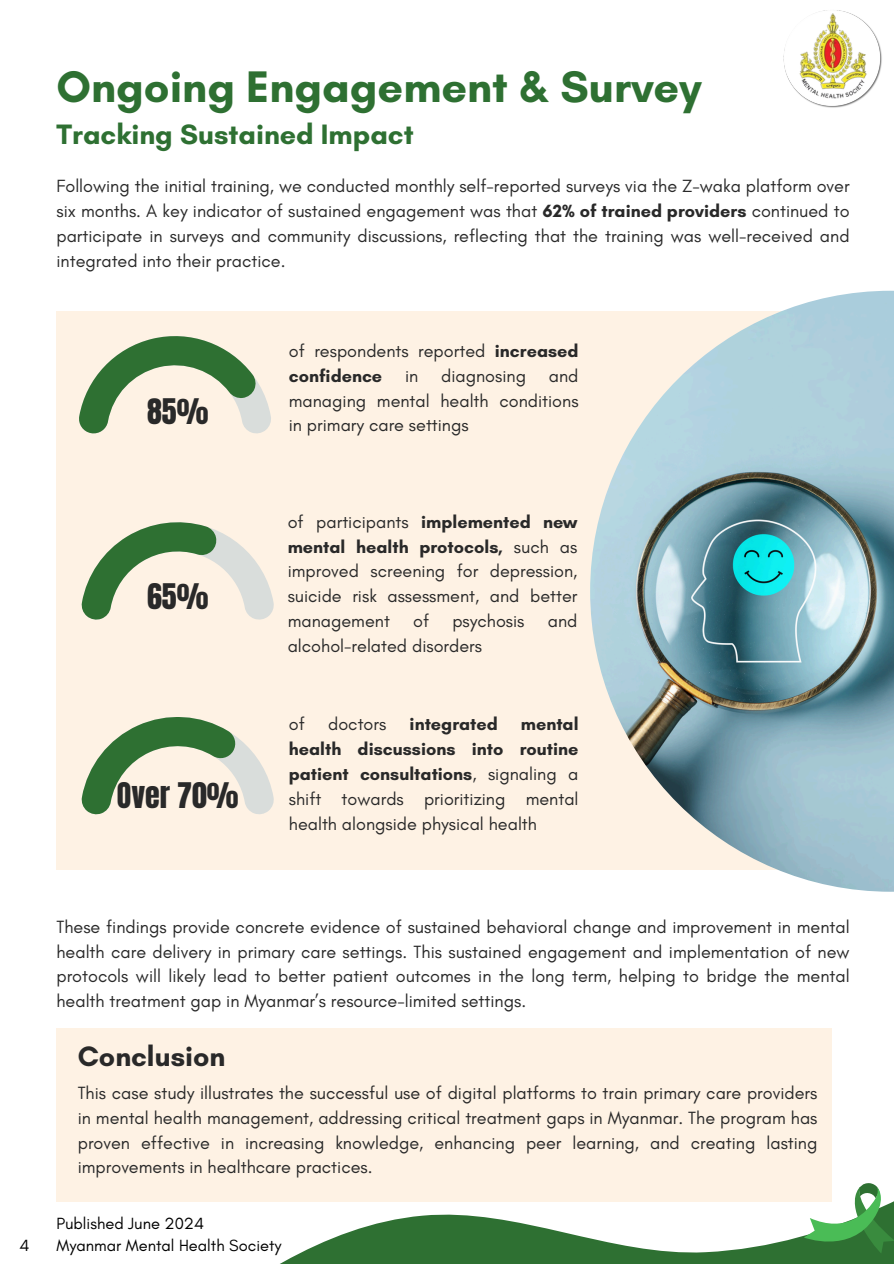
<style>
.page{position:relative;width:894px;height:1264px;background:#fff}
.page>*{position:absolute;margin:0;border:0;box-sizing:border-box;transform-origin:0 0}
.t1{font:700 45px "Glacial Indifference";color:#2e7032}
.t2{font:30px "Anton";color:#292929}
.t3{font:700 28.5px "Glacial Indifference";color:#2e7032}
.t4{font:700 28.5px "Glacial Indifference";color:#292929}
.t5{font:18px/24.8px "Glacial Indifference";color:#292929;text-align:justify}
.t6{font:700 18px "Glacial Indifference";color:#292929}
.t7{font:16.5px "Glacial Indifference";color:#000}
.s1{font-weight:700}
</style>
<div class="page">
<div style="left:56px;top:1028px;width:776px;height:173px;background:#fef2e4"></div>
<svg style="left:123px;top:1201px;width:770px;height:62px"></svg>
<svg style="left:804px;top:1183px;width:89px;height:71px"></svg>
<img style="left:783px;top:34px;width:98px;height:74px">
<img style="left:789px;top:10px;width:86px;height:88px">
<div style="left:56px;top:311px;width:761px;height:558px;background:#fef2e4"></div>
<img style="left:590px;top:291px;width:303px;height:600px">
<svg style="left:82px;top:717px;width:192px;height:97px"></svg>
<svg style="left:82px;top:522px;width:192px;height:97px"></svg>
<svg style="left:79px;top:336px;width:192px;height:97px"></svg>
<h1 class="t1" style="left:56px;top:59px;width:646px">Ongoing Engagement &amp; Survey</h1>
<h2 class="t3" style="left:56px;top:116px;width:358px">Tracking Sustained Impact</h2>
<p class="t5" style="left:56px;top:174px;width:794px">Following the initial training, we conducted monthly self-reported surveys via the Z-waka platform over six months. A key indicator of sustained engagement was that <span class="s1">62% of trained providers</span> continued to participate in surveys and community discussions, reflecting that the training was well-received and integrated into their practice.</p>
<h3 class="t2" style="left:147px;top:390px;width:63px">85%</h3>
<p class="t2" style="left:147px;top:575px;width:63px">65%</p>
<h3 class="t2" style="left:117px;top:774px;width:123px">OVER 70%</h3>
<p class="t5" style="left:289px;top:338px;width:291px">of respondents reported <span class="s1">increased confidence</span></p>
<p class="t5" style="left:289px;top:363px;width:291px;text-indent:260px">and managing mental health conditions in primary care settings</p>
<p class="t5" style="left:405px;top:363px;width:15px">in</p>
<p class="t5" style="left:441px;top:363px;width:86px">diagnosing</p>
<p class="t5" style="left:287px;top:509px;width:291px">of participants <span class="s1">implemented new mental health protocols,</span> such as improved screening for depression, suicide risk assessment, and better management</p>
<p class="t5" style="left:413px;top:608px;width:18px">of</p>
<p class="t5" style="left:452px;top:608px;width:74px">psychosis</p>
<p class="t5" style="left:547px;top:608px;width:31px">and</p>
<p class="t5" style="left:287px;top:633px;width:196px">alcohol-related disorders</p>
<p class="t5" style="left:289px;top:711px;width:291px;text-indent:232px"><span class="s1">mental health discussions into routine patient consultations</span>, signaling a shift towards prioritizing mental health alongside physical health</p>
<p class="t5" style="left:289px;top:711px;width:18px">of</p>
<p class="t5" style="left:328px;top:711px;width:60px">doctors</p>
<p class="t6" style="left:409px;top:713px;width:90px">integrated</p>
<h2 class="t7" style="left:20px;top:1235px;width:11px">4</h2>
<p class="t5" style="left:56px;top:914px;width:794px">These findings provide concrete evidence of sustained behavioral change and improvement in mental health care delivery in primary care settings. This sustained engagement and implementation of new protocols will likely lead to better patient outcomes in the long term, helping to bridge the mental health treatment gap in Myanmar’s resource-limited settings.</p>
<h3 class="t4" style="left:78px;top:1038px;width:149px">Conclusion</h3>
<p class="t5" style="left:78px;top:1080px;width:741px">This case study illustrates the successful use of digital platforms to train primary care providers in mental health management, addressing critical treatment gaps in Myanmar. The program has proven effective in increasing knowledge, enhancing peer learning, and creating lasting improvements in healthcare practices.</p>
<p class="t7" style="left:56px;top:1212px;width:149px">Published June 2024</p>
<p class="t7" style="left:56px;top:1235px;width:226px">Myanmar Mental Health Society</p>
</div>
